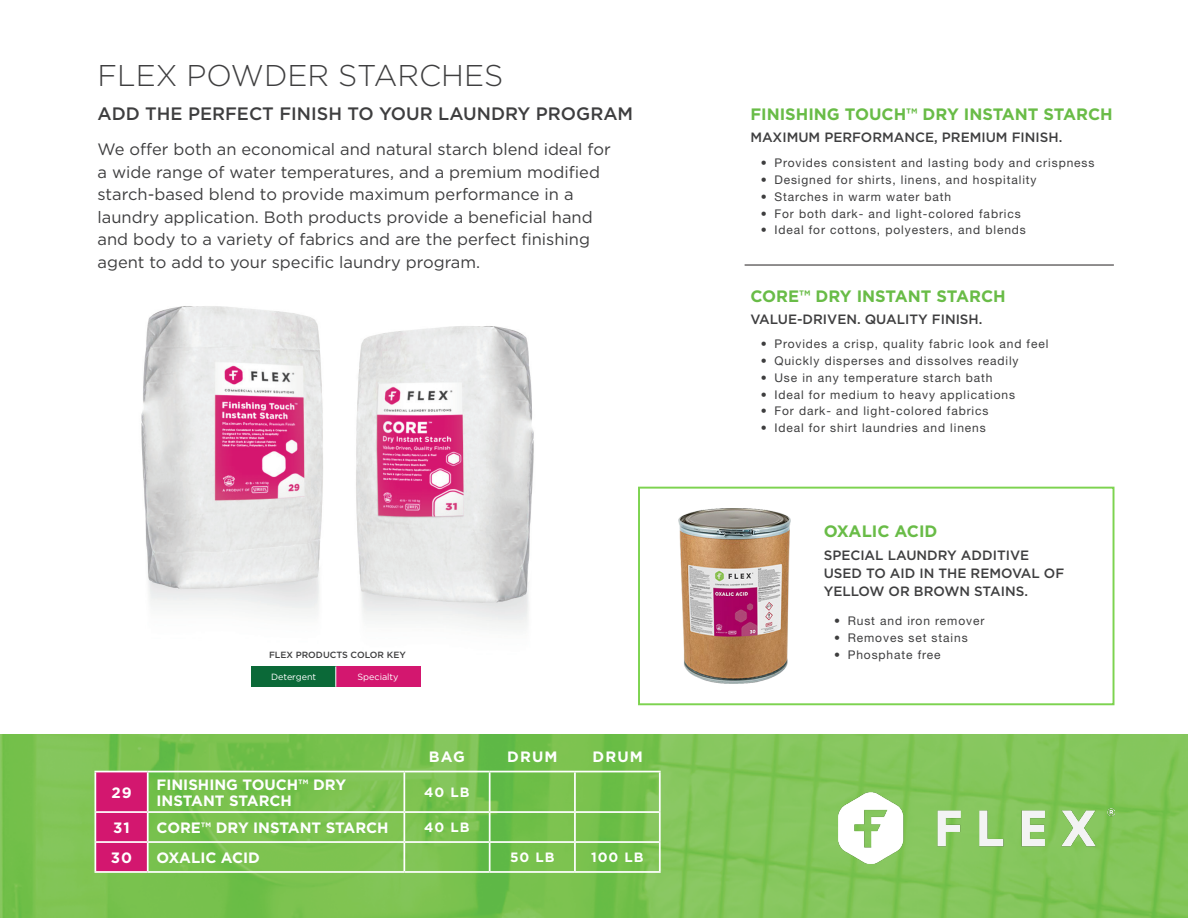
<style>
.page{position:relative;width:1188px;height:918px;background:#fff}
.page>*{position:absolute;margin:0;border:0;box-sizing:border-box;transform-origin:0 0}
.back_header{font:300 30px "Gotham";color:#3e3e3f}
.back_header-2{font:500 18px "Gotham";color:#3e3e3f}
.back_header-3{font:16.5px/22.5px "Gotham";color:#3e3e3f}
.back_header-4{font:700 16.5px "Gotham";color:#69bc47}
.back_header-5{font:700 15px/16.5px "Gotham";color:#fff}
.table_copy__v2{font:700 15px "Gotham";letter-spacing:.075em;color:#fff}
.back_header-6{font:500 13.5px/18px "Gotham";color:#3e3e3f}
.table_copy__v2-2{font:700 13.5px "Gotham";letter-spacing:.075em;color:#fff}
.t1{font:12px "Helvetica Neue LT Std";letter-spacing:.075em;color:#3e3e3f}
.back_header-7{font:500 9px "Gotham";color:#3e3e3f}
.t2{font:9px "Gotham";color:#fff}
</style>
<div class="page">
<img style="left:141px;top:306px;width:196px;height:378px">
<img style="left:334px;top:321px;width:200px;height:343px">
<div style="left:252px;top:667px;width:84px;height:20px;background:#0b6938"></div>
<div style="left:336px;top:667px;width:84px;height:20px;background:#d3176f"></div>
<svg style="left:335px;top:667px;width:1px;height:20px"></svg>
<hr style="left:745px;top:265px;width:369px;height:1px;background:#231f20">
<img style="left:0;top:735px;width:1188px;height:183px">
<hr style="left:94px;top:771px;width:54px;height:1px;background:#fff">
<hr style="left:148px;top:771px;width:256px;height:1px;background:#fff">
<hr style="left:147px;top:772px;width:2px;height:39px;background:#fff">
<hr style="left:404px;top:771px;width:86px;height:1px;background:#fff">
<hr style="left:403px;top:772px;width:2px;height:39px;background:#fff">
<hr style="left:490px;top:771px;width:85px;height:1px;background:#fff">
<hr style="left:489px;top:772px;width:2px;height:39px;background:#fff">
<hr style="left:575px;top:771px;width:86px;height:1px;background:#fff">
<hr style="left:574px;top:772px;width:2px;height:39px;background:#fff">
<hr style="left:659px;top:772px;width:2px;height:39px;background:#fff">
<hr style="left:94px;top:811px;width:54px;height:2px;background:#fff">
<hr style="left:148px;top:811px;width:256px;height:2px;background:#fff">
<hr style="left:147px;top:813px;width:2px;height:28px;background:#fff">
<hr style="left:404px;top:811px;width:86px;height:2px;background:#fff">
<hr style="left:403px;top:813px;width:2px;height:28px;background:#fff">
<hr style="left:490px;top:811px;width:85px;height:2px;background:#fff">
<hr style="left:489px;top:813px;width:2px;height:28px;background:#fff">
<hr style="left:575px;top:811px;width:86px;height:2px;background:#fff">
<hr style="left:574px;top:813px;width:2px;height:28px;background:#fff">
<hr style="left:659px;top:813px;width:2px;height:28px;background:#fff">
<hr style="left:94px;top:841px;width:54px;height:2px;background:#fff">
<svg style="left:95px;top:772px;width:53px;height:99px;background:#d6287a"></svg>
<hr style="left:148px;top:841px;width:256px;height:2px;background:#fff">
<hr style="left:147px;top:843px;width:2px;height:28px;background:#fff">
<hr style="left:404px;top:841px;width:86px;height:2px;background:#fff">
<hr style="left:403px;top:843px;width:2px;height:28px;background:#fff">
<hr style="left:490px;top:841px;width:85px;height:2px;background:#fff">
<hr style="left:489px;top:843px;width:2px;height:28px;background:#fff">
<hr style="left:575px;top:841px;width:86px;height:2px;background:#fff">
<hr style="left:574px;top:843px;width:2px;height:28px;background:#fff">
<hr style="left:659px;top:843px;width:2px;height:28px;background:#fff">
<hr style="left:94px;top:871px;width:54px;height:2px;background:#fff">
<hr style="left:148px;top:871px;width:256px;height:2px;background:#fff">
<hr style="left:404px;top:871px;width:86px;height:2px;background:#fff">
<hr style="left:490px;top:871px;width:85px;height:2px;background:#fff">
<hr style="left:575px;top:871px;width:86px;height:2px;background:#fff">
<img style="left:679px;top:509px;width:111px;height:174px">
<div style="left:638px;top:487px;width:476px;height:218px;border:2px solid #7dd34f"></div>
<img style="left:838px;top:793px;width:276px;height:71px">
<p class="back_header" style="left:98px;top:56px;width:407px">FLEX POWDER STARCHES</p>
<p class="back_header-2" style="left:98px;top:102px;width:537px">ADD THE PERFECT FINISH TO YOUR LAUNDRY PROGRAM</p>
<p class="back_header-3" style="left:98px;top:138px;width:515px">We offer both an economical and natural starch blend ideal for a wide range of water temperatures, and a premium modified starch-based blend to provide maximum performance in a laundry application. Both products provide a beneficial hand and body to a variety of fabrics and are the perfect finishing agent to add to your specific laundry program.</p>
<p class="back_header-7" style="left:269px;top:649px;width:138px">FLEX PRODUCTS COLOR KEY</p>
<p class="t2" style="left:271px;top:671px;width:47px">Detergent</p>
<p class="t2" style="left:357px;top:671px;width:43px">Specialty</p>
<p class="table_copy__v2" style="left:429px;top:747px;width:38px">BAG</p>
<p class="table_copy__v2" style="left:507px;top:747px;width:52px">DRUM</p>
<p class="table_copy__v2" style="left:593px;top:747px;width:52px">DRUM</p>
<p class="table_copy__v2" style="left:111px;top:783px;width:22px">29</p>
<p class="back_header-5" style="left:157px;top:776px;width:191px">FINISHING TOUCH™ DRY<br>INSTANT STARCH</p>
<p class="table_copy__v2-2" style="left:424px;top:783px;width:47px">40 LB</p>
<p class="table_copy__v2" style="left:113px;top:818px;width:18px">31</p>
<p class="back_header-5" style="left:157px;top:819px;width:234px">CORE™ DRY INSTANT STARCH</p>
<p class="table_copy__v2-2" style="left:424px;top:819px;width:47px">40 LB</p>
<p class="table_copy__v2" style="left:111px;top:848px;width:23px">30</p>
<p class="back_header-5" style="left:157px;top:849px;width:105px">OXALIC ACID</p>
<p class="table_copy__v2-2" style="left:510px;top:849px;width:46px">50 LB</p>
<p class="table_copy__v2-2" style="left:591px;top:849px;width:54px">100 LB</p>
<p class="back_header-4" style="left:750px;top:103px;width:364px">FINISHING TOUCH™ DRY INSTANT STARCH</p>
<p class="back_header-6" style="left:750px;top:128px;width:314px">MAXIMUM PERFORMANCE, PREMIUM FINISH.</p>
<p class="t1" style="left:761px;top:156px;width:335px">• Provides consistent and lasting body and crispness</p>
<p class="t1" style="left:761px;top:173px;width:277px">• Designed for shirts, linens, and hospitality</p>
<p class="t1" style="left:761px;top:189px;width:192px">• Starches in warm water bath</p>
<p class="t1" style="left:761px;top:206px;width:261px">• For both dark- and light-colored fabrics</p>
<p class="t1" style="left:761px;top:223px;width:267px">• Ideal for cottons, polyesters, and blends</p>
<p class="back_header-4" style="left:750px;top:285px;width:257px">CORE™ DRY INSTANT STARCH</p>
<p class="back_header-6" style="left:750px;top:310px;width:234px">VALUE-DRIVEN. QUALITY FINISH.</p>
<p class="t1" style="left:761px;top:337px;width:289px">• Provides a crisp, quality fabric look and feel</p>
<p class="t1" style="left:761px;top:353px;width:259px">• Quickly disperses and dissolves readily</p>
<p class="t1" style="left:761px;top:370px;width:233px">• Use in any temperature starch bath</p>
<p class="t1" style="left:761px;top:387px;width:256px">• Ideal for medium to heavy applications</p>
<p class="t1" style="left:761px;top:404px;width:229px">• For dark- and light-colored fabrics</p>
<p class="t1" style="left:761px;top:421px;width:227px">• Ideal for shirt laundries and linens</p>
<p class="back_header-4" style="left:824px;top:521px;width:115px">OXALIC ACID</p>
<p class="back_header-6" style="left:824px;top:546px;width:242px">SPECIAL LAUNDRY ADDITIVE<br>USED TO AID IN THE REMOVAL OF<br>YELLOW OR BROWN STAINS.</p>
<p class="t1" style="left:834px;top:614px;width:152px">• Rust and iron remover</p>
<p class="t1" style="left:834px;top:631px;width:135px">• Removes set stains</p>
<p class="t1" style="left:834px;top:648px;width:108px">• Phosphate free</p>
</div>
